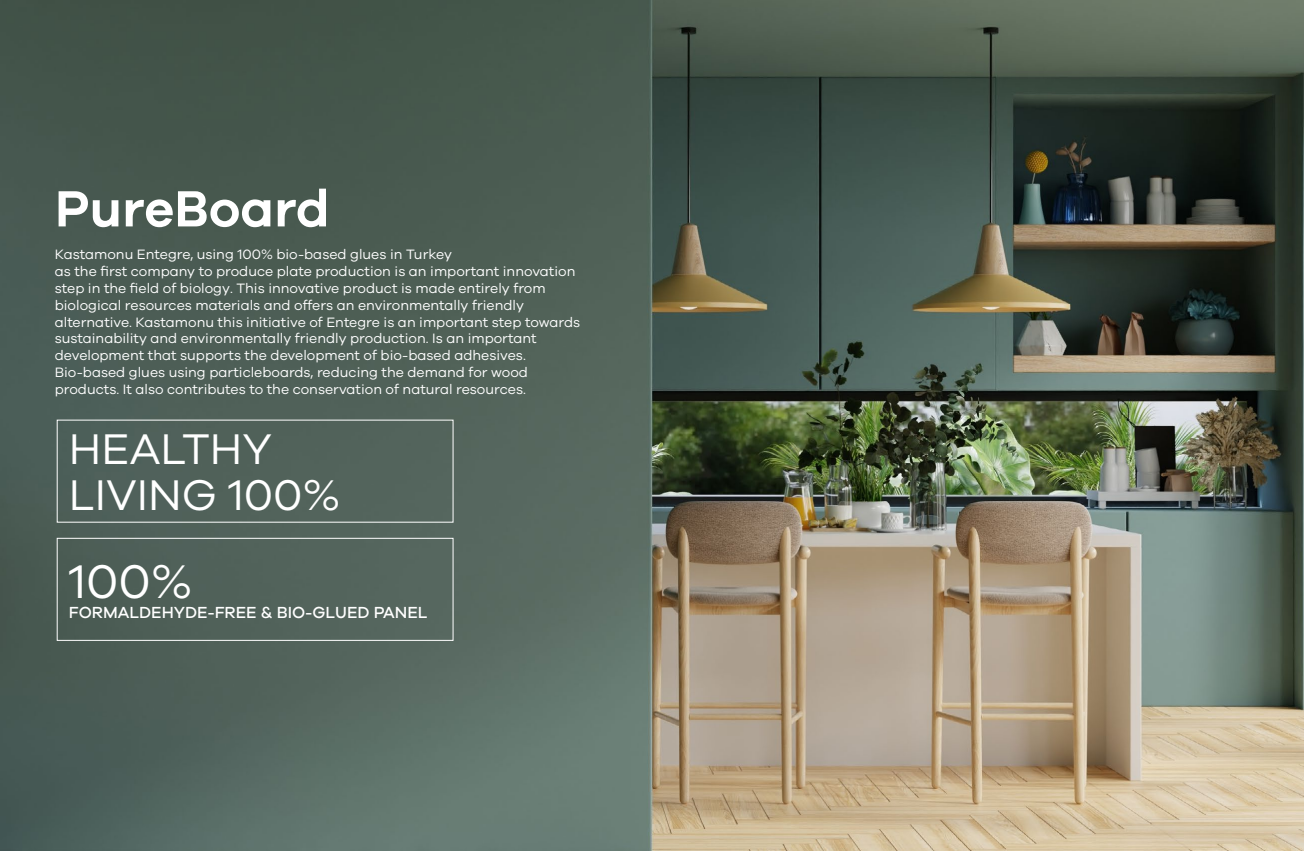
<style>
.page{position:relative;width:1304px;height:851px;background:#fff}
.page>*{position:absolute;margin:0;border:0;box-sizing:border-box;transform-origin:0 0}
.t1{font:48.7px "Galano Grotesque";color:#fff}
.t2{font:44.2px/46px "Galano Grotesque";color:#fff}
.t3{font:500 16.5px "Galano Grotesque";color:#fff}
.t4{font:14px/16.8px "Galano Grotesque";color:#fff}
</style>
<div class="page">
<img style="left:0;top:1px;width:1304px;height:849px">
<div style="left:57px;top:537px;width:397px;height:103px;border:1px solid #fff"></div>
<svg style="left:59px;top:191px;width:59px;height:36px"></svg>
<svg style="left:126px;top:191px;width:144px;height:36px"></svg>
<svg style="left:278px;top:189px;width:48px;height:38px"></svg>
<p class="t4" style="left:55px;top:246px;width:527px">Kastamonu Entegre, using 100% bio-based glues in Turkey<br>as the first company to produce plate production is an important innovation step in the field of biology. This innovative product is made entirely from biological resources materials and offers an environmentally friendly alternative. Kastamonu this initiative of Entegre is an important step towards sustainability and environmentally friendly production. Is an important development that supports the development of bio-based adhesives.<br>Bio-based glues using particleboards, reducing the demand for wood products. It also contributes to the conservation of natural resources.</p>
<h2 class="t2" style="left:69px;top:425px;width:273px">HEALTHY<br>LIVING 100%</h2>
<h1 class="t1" style="left:69px;top:552px;width:125px">100%</h1>
<p class="t3" style="left:69px;top:602px;width:360px">FORMALDEHYDE-FREE &amp; BIO-GLUED PANEL</p>
</div>
